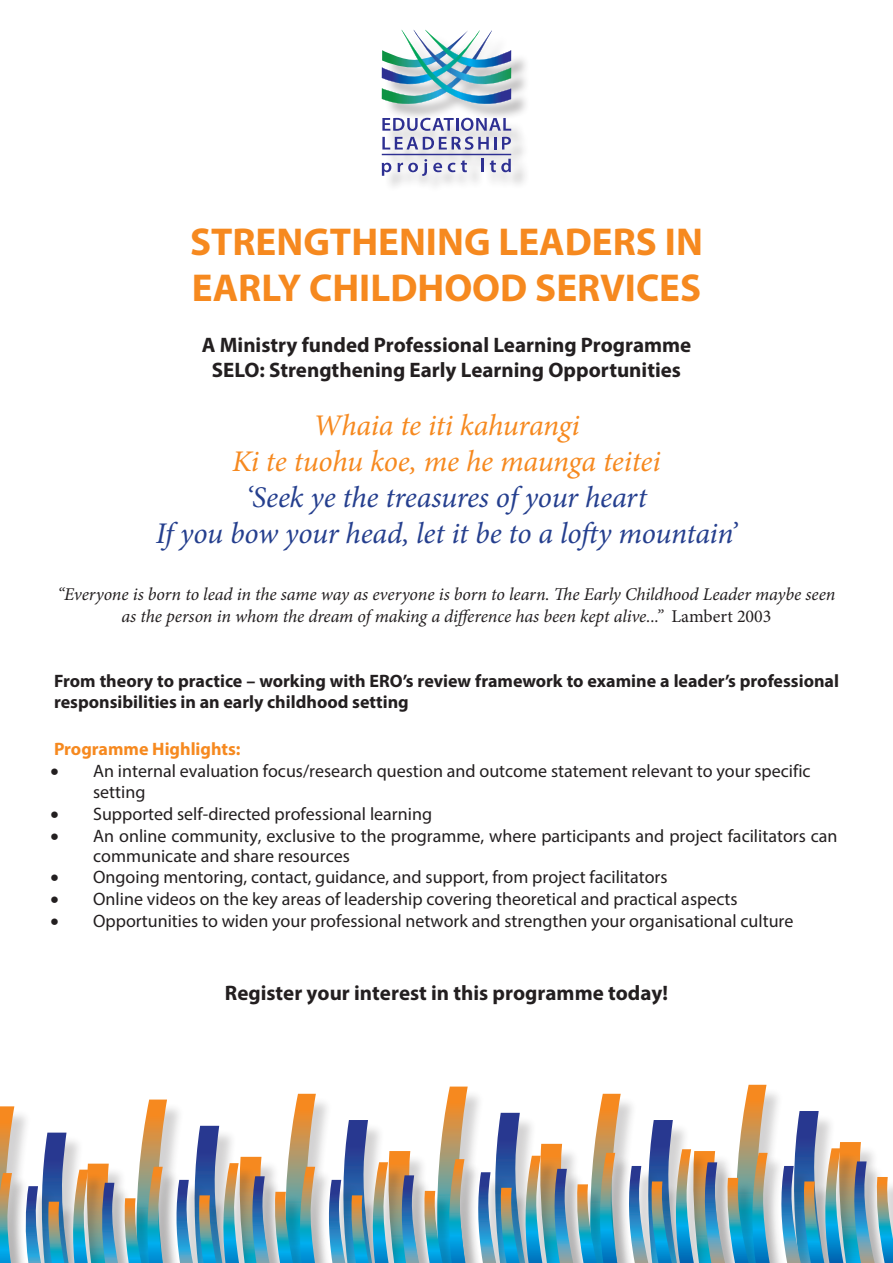
<style>
.page{position:relative;width:893px;height:1263px;background:#fff}
.page>*{position:absolute;margin:0;border:0;box-sizing:border-box;transform-origin:0 0}
.main_heading{font:700 39px "Myriad Pro";color:#f6891f}
.title_eng_maori{font:italic 30px "Minion Pro";letter-spacing:-.01em;color:#253f8e}
.title_eng_maori-2{font:italic 30px "Minion Pro";letter-spacing:-.01em;color:#f6891f}
.ministry_funded{font:700 21px "Myriad Pro";color:#231f20}
.register{font:700 21px "Myriad Pro";color:#231f20}
.t1{font:18px/21.6px "Myriad Pro";color:#231f20}
.quote{font:italic 18px/21.6px "Minion Pro";letter-spacing:-.005em;color:#231f20;text-align:center}
.after_quote_bold{font:700 18px/21.6px "Myriad Pro";color:#231f20}
.Program_highlights{font:700 18px "Myriad Pro";color:#f6891f}
.s1{font-style:normal}
</style>
<div class="page">
<div style="left:0;top:1108px;width:151px;height:155px;background:#231f20;opacity:.2"></div>
<div style="left:139px;top:1101px;width:165px;height:162px;background:#231f20;opacity:.2"></div>
<div style="left:288px;top:1096px;width:165px;height:167px;background:#231f20;opacity:.2"></div>
<div style="left:439px;top:1089px;width:166px;height:174px;background:#231f20;opacity:.2"></div>
<div style="left:738px;top:1087px;width:155px;height:176px;background:#231f20;opacity:.2"></div>
<div style="left:385px;top:33px;width:145px;height:160px;background:#231f20;opacity:.3"></div>
<svg style="left:382px;top:118px;width:129px;height:13px"></svg>
<svg style="left:382px;top:137px;width:129px;height:13px"></svg>
<svg style="left:382px;top:163px;width:9px;height:13px"></svg>
<svg style="left:398px;top:159px;width:29px;height:17px"></svg>
<svg style="left:433px;top:163px;width:9px;height:9px"></svg>
<svg style="left:448px;top:163px;width:7px;height:9px"></svg>
<svg style="left:461px;top:160px;width:6px;height:12px"></svg>
<svg style="left:481px;top:159px;width:3px;height:13px"></svg>
<svg style="left:490px;top:159px;width:21px;height:13px"></svg>
<img style="left:382px;top:30px;width:129px;height:82px">
<hr style="left:382px;top:154px;width:129px;height:1px;background:#2e3092">
<div style="left:0;top:1175px;width:90px;height:88px;background:#231f20;opacity:.2"></div>
<svg style="left:0;top:1106px;width:14px;height:157px;background:#b0a688"></svg>
<div style="left:75px;top:1172px;width:91px;height:91px;background:#231f20;opacity:.2"></div>
<svg style="left:25px;top:1132px;width:93px;height:131px"></svg>
<div style="left:150px;top:1169px;width:90px;height:94px;background:#231f20;opacity:.2"></div>
<svg style="left:124px;top:1099px;width:43px;height:164px"></svg>
<div style="left:302px;top:1169px;width:91px;height:94px;background:#231f20;opacity:.2"></div>
<img style="left:175px;top:1094px;width:141px;height:169px">
<div style="left:451px;top:1161px;width:91px;height:102px;background:#231f20;opacity:.2"></div>
<svg style="left:328px;top:1086px;width:140px;height:177px"></svg>
<div style="left:602px;top:1155px;width:91px;height:108px;background:#231f20;opacity:.2"></div>
<svg style="left:477px;top:1094px;width:144px;height:169px"></svg>
<div style="left:755px;top:1155px;width:90px;height:108px;background:#231f20;opacity:.2"></div>
<img style="left:628px;top:1085px;width:142px;height:178px">
<img style="left:780px;top:1111px;width:113px;height:152px">
<p class="main_heading" style="left:190px;top:216px;width:514px">STRENGTHENING LEADERS IN</p>
<p class="main_heading" style="left:192px;top:263px;width:511px">EARLY CHILDHOOD SERVICES</p>
<p class="ministry_funded" style="left:202px;top:331px;width:491px">A Ministry funded Professional Learning Programme</p>
<p class="ministry_funded" style="left:212px;top:356px;width:471px">SELO: Strengthening Early Learning Opportunities</p>
<p class="title_eng_maori-2" style="left:313px;top:405px;width:268px">Whaia te iti kahurangi</p>
<p class="title_eng_maori-2" style="left:232px;top:441px;width:430px">Ki te tuohu koe, me he maunga teitei</p>
<p class="title_eng_maori" style="left:246px;top:477px;width:403px">‘Seek ye the treasures of your heart</p>
<p class="title_eng_maori" style="left:156px;top:513px;width:583px">If you bow your head, let it be to a lofty mountain’</p>
<p class="quote" style="left:58px;top:584px;width:779px">“Everyone is born to lead in the same way as everyone is born to learn. The Early Childhood Leader maybe seen as the person in whom the dream of making a difference has been kept alive...” <span class="s1">Lambert 2003</span></p>
<p class="after_quote_bold" style="left:54px;top:669px;width:787px">From theory to practice – working with ERO’s review framework to examine a leader’s professional responsibilities in an early childhood setting</p>
<p class="Program_highlights" style="left:54px;top:737px;width:188px">Programme Highlights:</p>
<p class="t1" style="left:93px;top:760px;width:719px;text-indent:-43px">• An internal evaluation focus/research question and outcome statement relevant to your specific setting</p>
<p class="t1" style="left:51px;top:803px;width:383px">• Supported self-directed professional learning</p>
<p class="t1" style="left:93px;top:825px;width:746px;line-height:20.1px;text-indent:-43px">• An online community, exclusive to the programme, where participants and project facilitators can communicate and share resources</p>
<p class="t1" style="left:51px;top:866px;width:618px">• Ongoing mentoring, contact, guidance, and support, from project facilitators</p>
<p class="t1" style="left:51px;top:888px;width:688px">• Online videos on the key areas of leadership covering theoretical and practical aspects</p>
<p class="t1" style="left:51px;top:909px;width:744px">• Opportunities to widen your professional network and strengthen your organisational culture</p>
<p class="register" style="left:225px;top:979px;width:445px">Register your interest in this programme today!</p>
</div>
